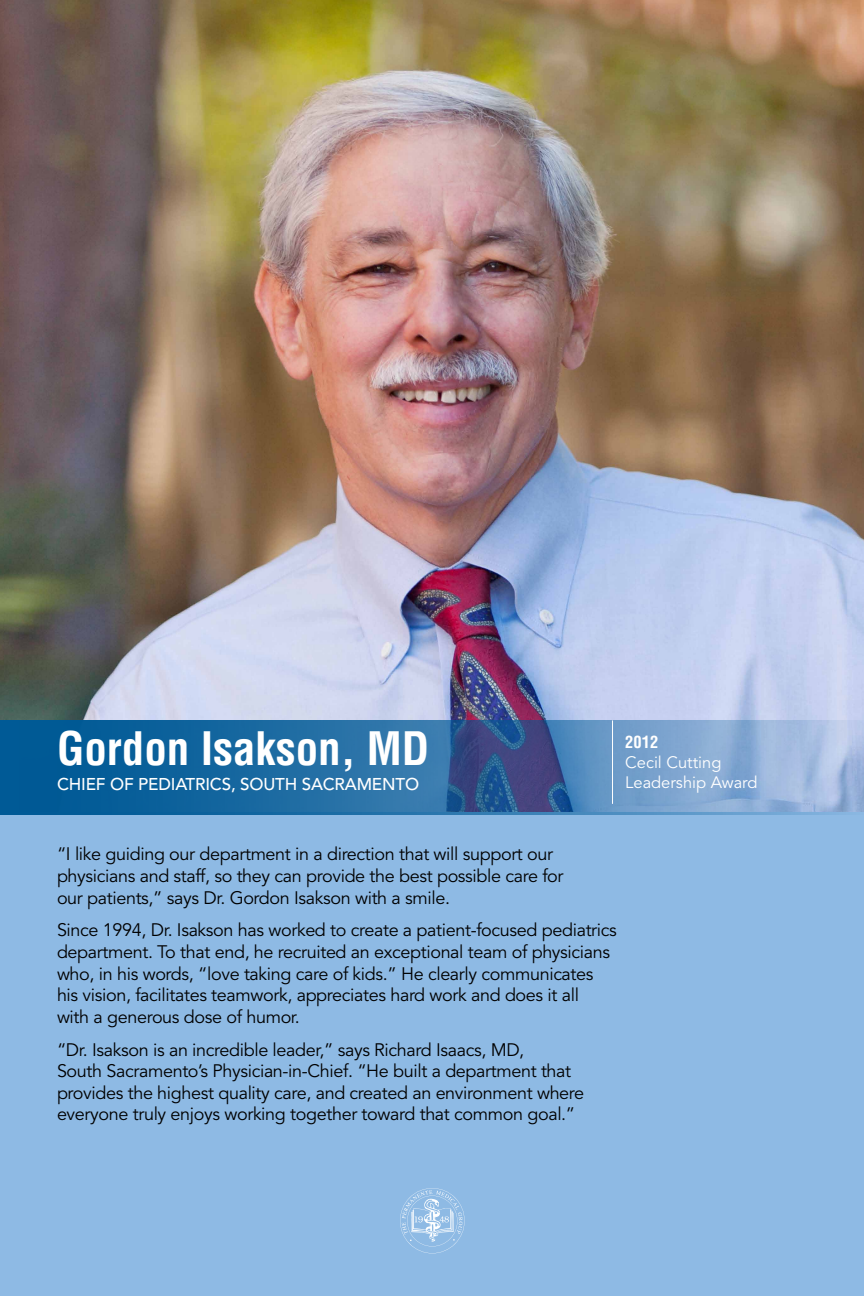
<style>
.page{position:relative;width:864px;height:1296px;background:#fff}
.page>*{position:absolute;margin:0;border:0;box-sizing:border-box;transform-origin:0 0}
.t1{font:700 condensed 45px "Helvetica LT Std";color:#fff}
.t2{font:18px/21.6px "Avenir LT Std";letter-spacing:-.02em;color:#000}
.t3{font:500 17px "Avenir LT Std";letter-spacing:-.01em;color:#fff}
.t4{font:16.5px/19.8px "Avenir LT Std";color:#fff}
.t5{font:700 condensed 16.5px "Helvetica LT Std";color:#fff}
</style>
<div class="page">
<img style="left:0;top:0;width:864px;height:720px">
<div style="left:0;top:813px;width:864px;height:483px;background:#8ebae4"></div>
<svg style="left:0;top:720px;width:864px;height:94px;background:#417bae"></svg>
<hr style="left:612px;top:720px;width:1px;height:84px;background:#fff">
<svg style="left:400px;top:1188px;width:65px;height:65px"></svg>
<h1 class="t1" style="left:57px;top:721px;width:374px">Gordon Isakson, MD</h1>
<p class="t3" style="left:57px;top:775px;width:364px">CHIEF OF PEDIATRICS, SOUTH SACRAMENTO</p>
<p class="t5" style="left:625px;top:732px;width:34px">2012</p>
<p class="t4" style="left:625px;top:753px;width:134px">Cecil Cutting<br>Leadership Award</p>
<p class="t2" style="left:57px;top:844px;width:508px">“I like guiding our department in a direction that will support our physicians and staff, so they can provide the best possible care for our patients,” says Dr. Gordon Isakson with a smile.</p>
<p class="t2" style="left:57px;top:920px;width:561px">Since 1994, Dr. Isakson has worked to create a patient-focused pediatrics department. To that end, he recruited an exceptional team of physicians who, in his words, “love taking care of kids.” He clearly communicates his vision, facilitates teamwork, appreciates hard work and does it all<br>with a generous dose of humor.</p>
<p class="t2" style="left:57px;top:1039px;width:529px">“Dr. Isakson is an incredible leader,” says Richard Isaacs, MD,<br>South Sacramento’s Physician-in-Chief. “He built a department that provides the highest quality care, and created an environment where everyone truly enjoys working together toward that common goal.”</p>
</div>
